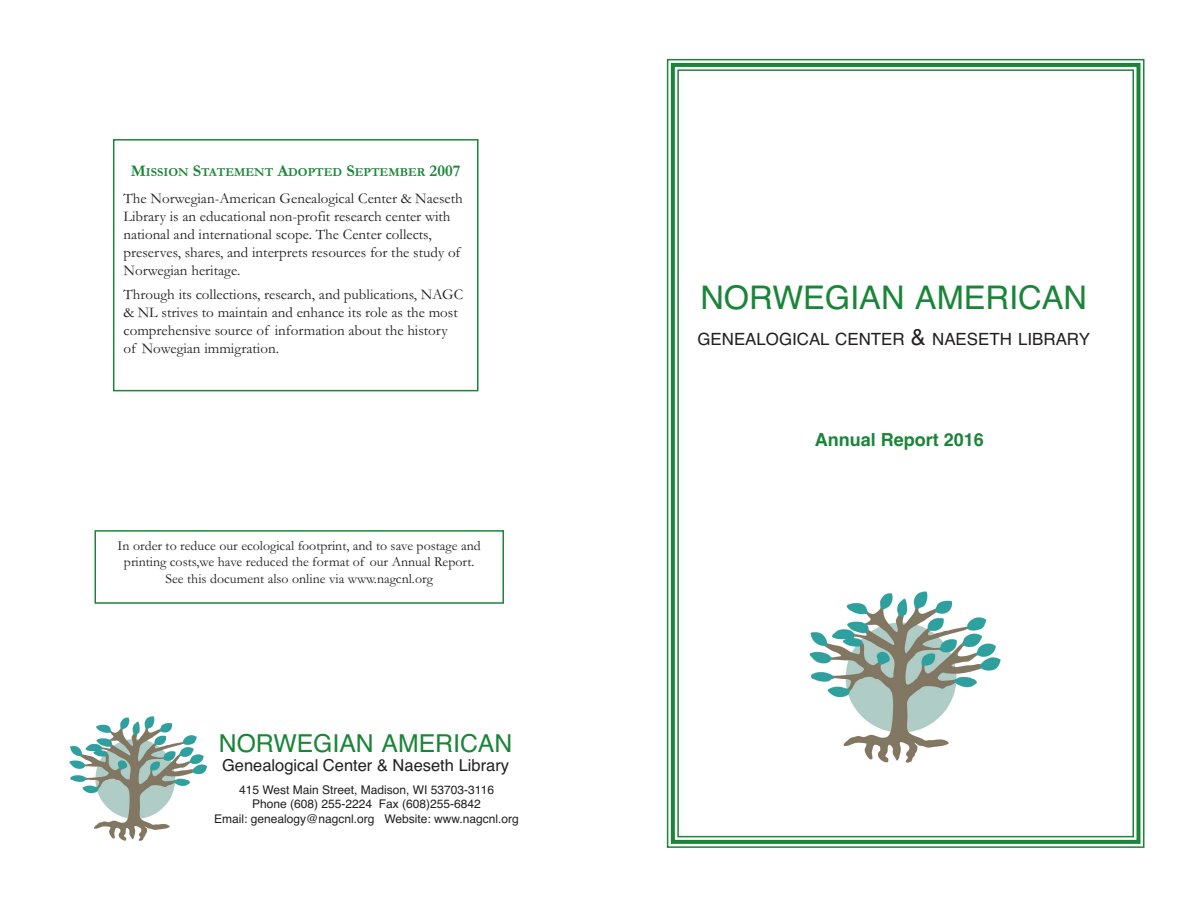
<style>
.page{position:relative;width:1188px;height:918px;background:#fff}
.page>*{position:absolute;margin:0;border:0;box-sizing:border-box;transform-origin:0 0}
.t1{font:32.7px "Helvetica";color:#1a8538}
.t2{font:24.75px "Helvetica";color:#1a8538}
.t3{font:700 18px "Helvetica";color:#1a8538}
.t4{font:16.8px "Helvetica";color:#231f20}
.t5{font:16.5px "Helvetica";color:#231f20}
.t6{font:15px/18px "Garamond";color:#231f20}
.t7{font:13.8px/16.6px "Garamond";color:#231f20;text-align:center}
.t8{font:700 12.3px "Garamond";color:#1a8538}
.t9{font:12px/14.4px "Helvetica";color:#231f20;text-align:center}
.s1{font-size:16.5px}
.s2{font-size:22.5px}
</style>
<div class="page">
<div style="left:667px;top:59px;width:477px;height:789px;border:2px solid #1a8538"></div>
<div style="left:671px;top:63px;width:469px;height:781px;border:4px solid #1a8538"></div>
<div style="left:677px;top:69px;width:457px;height:768px;border:2px solid #1a8538"></div>
<div style="left:113px;top:139px;width:365px;height:252px;border:2px solid #1a8538"></div>
<div style="left:94px;top:530px;width:410px;height:74px;border:2px solid #1a8538"></div>
<img style="left:809px;top:591px;width:192px;height:172px">
<img style="left:69px;top:716px;width:139px;height:125px">
<p class="t8" style="left:131px;top:164px;width:331px"><span class="s1">M</span>ISSION <span class="s1">S</span>TATEMENT <span class="s1">A</span>DOPTED <span class="s1">S</span>EPTEMBER <span class="s1">2007</span></p>
<p class="t6" style="left:123px;top:189px;width:341px">The Norwegian-American Genealogical Center &amp; Naeseth Library is an educational non-profit research center with national and international scope. The Center collects, preserves, shares, and interprets resources for the study of Norwegian heritage.</p>
<p class="t6" style="left:123px;top:285px;width:341px">Through its collections, research, and publications, NAGC &amp; NL strives to maintain and enhance its role as the most comprehensive source of information about the history of Nowegian immigration.</p>
<p class="t7" style="left:118px;top:537px;width:365px">In order to reduce our ecological footprint, and to save postage and printing costs,we have reduced the format of our Annual Report.<br>See this document also online via www.nagcnl.org</p>
<h2 class="t2" style="left:219px;top:729px;width:295px">NORWEGIAN AMERICAN</h2>
<p class="t5" style="left:222px;top:756px;width:289px">Genealogical Center &amp; Naeseth Library</p>
<p class="t9" style="left:214px;top:783px;width:306px">415 West Main Street, Madison, WI 53703-3116<br>Phone (608) 255-2224 Fax (608)255-6842<br>Email: genealogy@nagcnl.org Website: www.nagcnl.org</p>
<h1 class="t1" style="left:700px;top:278px;width:388px">NORWEGIAN AMERICAN</h1>
<p class="t4" style="left:697px;top:329px;width:394px">GENEALOGICAL CENTER <span class="s2">&amp;</span> NAESETH LIBRARY</p>
<p class="t3" style="left:815px;top:429px;width:171px">Annual Report 2016</p>
</div>
